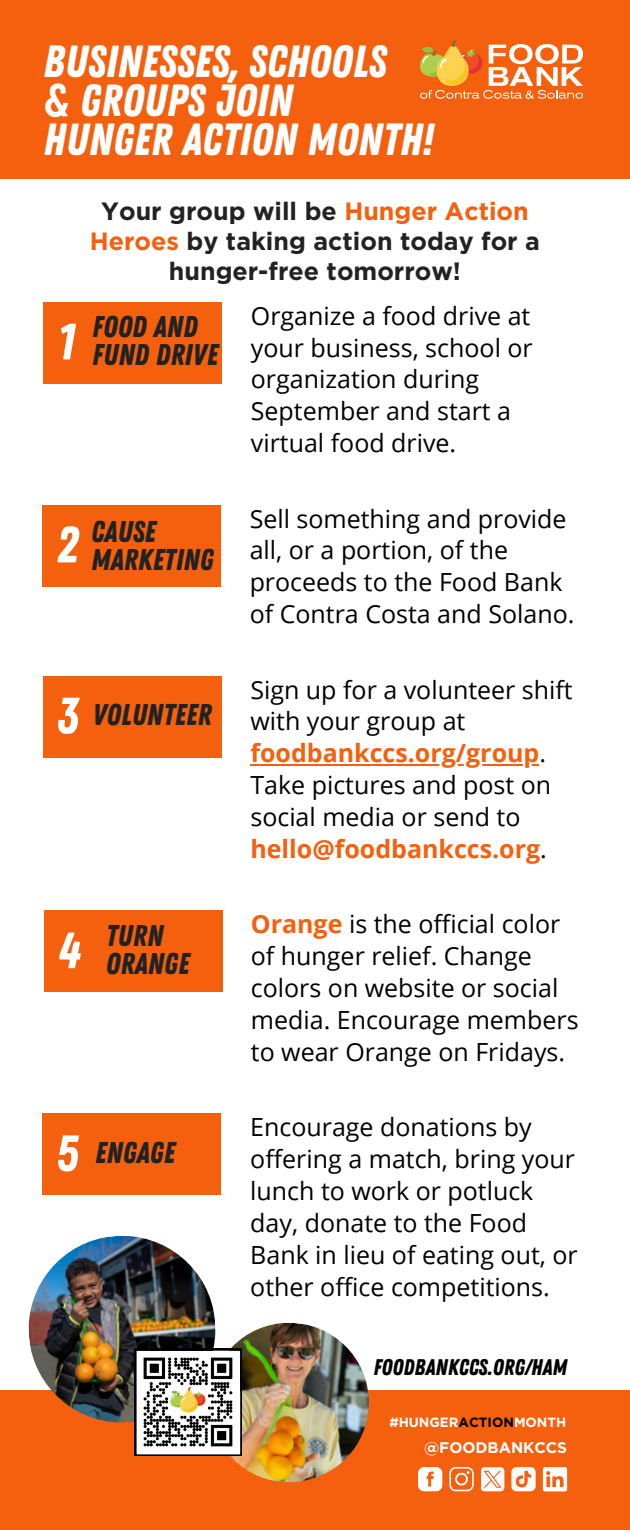
<style>
.page{position:relative;width:630px;height:1530px;background:#fff}
.page>*{position:absolute;margin:0;border:0;box-sizing:border-box;transform-origin:0 0}
.t1{font:51px "Zing Rust Base";color:#fff}
.t2{font:45px/39.5px "Zing Rust Base";color:#fff}
.t3{font:30px "Zing Rust Base";color:#222}
.t4{font:25px/32px "Open Sans";color:#000}
.t5{font:700 25px/32px "Open Sans";color:#f5600e}
.t6{font:700 25px/30px "Gotham";color:#222;text-align:center}
.t7{font:22.5px "Zing Rust Base";color:#000}
.t8{font:700 15.5px "Gotham";color:#fff}
.t9{font:700 13.25px "Gotham";color:#fff}
.s1{color:#f5600e}
.s2{font-weight:400;color:#000}
.s3{font-weight:700;color:#f5600e}
.s4{color:#000}
</style>
<div class="page">
<div style="left:0;top:1390px;width:630px;height:140px;background:#f5600e"></div>
<div style="left:43px;top:302px;width:179px;height:81px;background:#f5600e"></div>
<div style="left:42px;top:1113px;width:179px;height:82px;background:#f5600e"></div>
<div style="left:42px;top:505px;width:179px;height:81px;background:#f5600e"></div>
<div style="left:44px;top:911px;width:179px;height:81px;background:#f5600e"></div>
<div style="left:43px;top:676px;width:178px;height:81px;background:#f5600e"></div>
<hr style="left:250px;top:764px;width:289px;height:2px;background:#f5600e">
<img style="left:28px;top:1236px;width:187px;height:191px">
<img style="left:206px;top:1319px;width:163px;height:164px">
<svg style="left:135px;top:1349px;width:107px;height:107px"></svg>
<div style="left:0;top:0;width:630px;height:179px;background:#f5600e"></div>
<svg style="left:420px;top:40px;width:163px;height:59px"></svg>
<svg style="left:449px;top:1467px;width:25px;height:24px"></svg>
<svg style="left:511px;top:1467px;width:25px;height:24px"></svg>
<svg style="left:543px;top:1467px;width:24px;height:24px"></svg>
<svg style="left:418px;top:1467px;width:24px;height:24px"></svg>
<div style="left:481px;top:1467px;width:23px;height:24px;background:#fff;border-radius:4px"></div>
<svg style="left:484px;top:1471px;width:18px;height:17px"></svg>
<h5 class="t2" style="left:43px;top:42px;width:392px">BUSINESSES, SCHOOLS<br>&amp; GROUPS JOIN<br>HUNGER ACTION MONTH!</h5>
<h4 class="t1" style="left:57px;top:312px;width:19px">1</h4>
<p class="t6" style="left:90px;top:198px;width:452px">Your group will be <span class="s1">Hunger Action<br>Heroes</span> by taking action today for a hunger-free tomorrow!</p>
<h1 class="t3" style="left:92px;top:309px;width:107px">FOOD AND</h1>
<h1 class="t3" style="left:92px;top:337px;width:127px">FUND DRIVE</h1>
<p class="t4" style="left:251px;top:299px;width:283px">Organize a food drive at your business, school or organization during<br>September and start a virtual food drive.</p>
<h2 class="t1" style="left:56px;top:515px;width:23px">2</h2>
<p class="t3" style="left:91px;top:514px;width:66px">CAUSE</p>
<p class="t3" style="left:91px;top:542px;width:124px">MARKETING</p>
<p class="t1" style="left:57px;top:686px;width:23px">3</p>
<p class="t3" style="left:92px;top:697px;width:121px">VOLUNTEER</p>
<h2 class="t1" style="left:58px;top:921px;width:23px">4</h2>
<p class="t3" style="left:106px;top:918px;width:59px">TURN</p>
<p class="t3" style="left:106px;top:946px;width:85px">ORANGE</p>
<h4 class="t1" style="left:56px;top:1124px;width:24px">5</h4>
<p class="t3" style="left:95px;top:1135px;width:81px">ENGAGE</p>
<h4 class="t4" style="left:250px;top:502px;width:326px">Sell something and provide all, or a portion, of the proceeds to the Food Bank of Contra Costa and Solano.</h4>
<h2 class="t4" style="left:250px;top:673px;width:324px">Sign up for a volunteer shift with your group at</h2>
<h4 class="t5" style="left:250px;top:737px;width:302px">foodbankccs.org/group<span class="s2">.<br>Take pictures and post on social media or send to </span>hello@foodbankccs.org<span class="s2">.</span></h4>
<h4 class="t4" style="left:251px;top:908px;width:329px"><span class="s3">Orange</span> is the official color of hunger relief. Change colors on website or social media. Encourage members to wear Orange on Fridays.</h4>
<h2 class="t4" style="left:250px;top:1111px;width:329px">Encourage donations by offering a match, bring your lunch to work or potluck day, donate to the Food<br>Bank in lieu of eating out, or other office competitions.</h2>
<p class="t7" style="left:373px;top:1354px;width:195px">FOODBANKCCS.ORG/HAM</p>
<h3 class="t9" style="left:389px;top:1416px;width:178px">#HUNGER<span class="s4">ACTION</span>MONTH</h3>
<p class="t8" style="left:424px;top:1440px;width:145px">@FOODBANKCCS</p>
</div>
